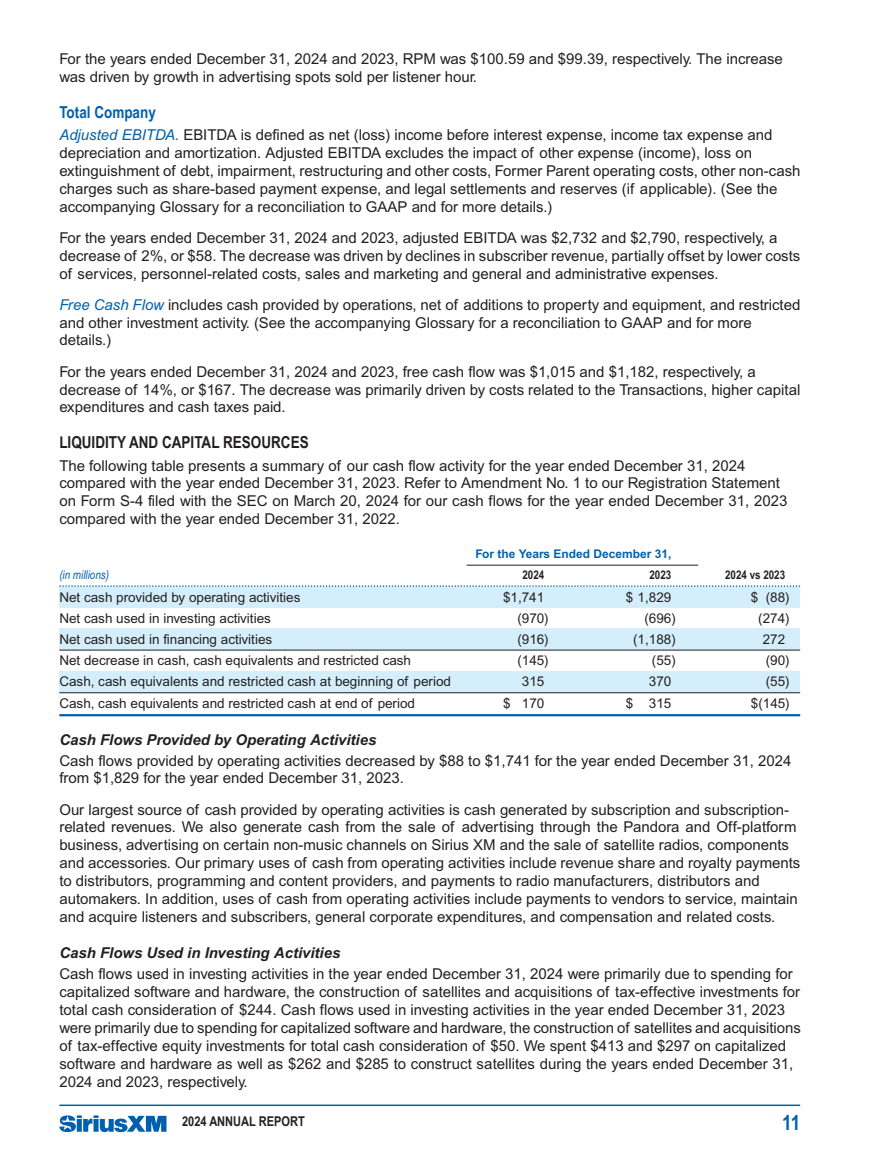
<style>
.page{position:relative;width:891px;height:1161px;background:#fff}
.page>*{position:absolute;margin:0;border:0;box-sizing:border-box;transform-origin:0 0}
.t1{font:700 21px "Nbrlkd Arial Narrow";color:#0160ad}
.t2{font:700 16.5px "Nbrlkd Arial Narrow";color:#231f20}
.t3{font:700 16.5px "Nbrlkd Arial Narrow";color:#0160ad}
.t4{font:15px/17.9px "Xltspm Arial MT Pro";color:#231f20}
.t5{font:italic 700 15px "Ddynrw Arial MT Pro";color:#231f20}
.t6{font:13.5px "Xltspm Arial MT Pro";color:#231f20}
.t7{font:700 13.5px "Nbrlkd Arial Narrow";color:#231f20}
.t8{font:700 12px "Dxjsln Arial MT Pro";color:#0160ad}
.t9{font:700 12px "Nbrlkd Arial Narrow";color:#231f20}
.t10{font:italic 12px "Svrpyp Arial Narrow";color:#0160ad}
.s1{font-family:"Fbhmlb Arial MT Pro";font-style:italic;color:#0160ad}
</style>
<div class="page">
<div style="left:59px;top:586px;width:741px;height:22px;background:#d4effb"></div>
<div style="left:59px;top:629px;width:741px;height:21px;background:#d4effb"></div>
<div style="left:59px;top:671px;width:741px;height:22px;background:#d4effb"></div>
<hr style="left:467px;top:565px;width:231px;height:1px;background:#231f20">
<svg style="left:59px;top:585px;width:741px;height:2px"></svg>
<hr style="left:59px;top:650px;width:741px;height:1px;background:#231f20">
<hr style="left:59px;top:692px;width:741px;height:1px;background:#231f20">
<hr style="left:59px;top:714px;width:741px;height:2px;background:#0160ad">
<hr style="left:59px;top:1105px;width:741px;height:1px;background:#0160ad">
<svg style="left:59px;top:1115px;width:108px;height:17px"></svg>
<p class="t4" style="left:59px;top:52px;width:725px">For the years ended December 31, 2024 and 2023, RPM was $100.59 and $99.39, respectively. The increase was driven by growth in advertising spots sold per listener hour.</p>
<p class="t3" style="left:59px;top:103px;width:98px">Total Company</p>
<p class="t4" style="left:59px;top:128px;width:743px"><span class="s1">Adjusted EBITDA.</span> EBITDA is defined as net (loss) income before interest expense, income tax expense and depreciation and amortization. Adjusted EBITDA excludes the impact of other expense (income), loss on extinguishment of debt, impairment, restructuring and other costs, Former Parent operating costs, other non-cash charges such as share-based payment expense, and legal settlements and reserves (if applicable). (See the accompanying Glossary for a reconciliation to GAAP and for more details.)</p>
<p class="t4" style="left:59px;top:230px;width:743px">For the years ended December 31, 2024 and 2023, adjusted EBITDA was $2,732 and $2,790, respectively, a decrease of 2%, or $58. The decrease was driven by declines in subscriber revenue, partially offset by lower costs of services, personnel-related costs, sales and marketing and general and administrative expenses.</p>
<p class="t4" style="left:59px;top:297px;width:743px"><span class="s1">Free Cash Flow</span> includes cash provided by operations, net of additions to property and equipment, and restricted and other investment activity. (See the accompanying Glossary for a reconciliation to GAAP and for more details.)</p>
<p class="t4" style="left:59px;top:364px;width:743px">For the years ended December 31, 2024 and 2023, free cash flow was $1,015 and $1,182, respectively, a decrease of 14%, or $167. The decrease was primarily driven by costs related to the Transactions, higher capital expenditures and cash taxes paid.</p>
<p class="t2" style="left:59px;top:433px;width:251px">LIQUIDITY AND CAPITAL RESOURCES</p>
<p class="t4" style="left:59px;top:458px;width:730px">The following table presents a summary of our cash flow activity for the year ended December 31, 2024 compared with the year ended December 31, 2023. Refer to Amendment No. 1 to our Registration Statement on Form S-4 filed with the SEC on March 20, 2024 for our cash flows for the year ended December 31, 2023 compared with the year ended December 31, 2022.</p>
<p class="t8" style="left:476px;top:550px;width:197px">For the Years Ended December 31,</p>
<p class="t10" style="left:59px;top:568px;width:51px">(in millions)</p>
<p class="t9" style="left:522px;top:568px;width:23px">2024</p>
<p class="t9" style="left:649px;top:568px;width:23px">2023</p>
<p class="t9" style="left:725px;top:568px;width:62px">2024 vs 2023</p>
<p class="t6" style="left:59px;top:592px;width:243px">Net cash provided by operating activities</p>
<p class="t6" style="left:503px;top:592px;width:43px">$1,741</p>
<p class="t6" style="left:626px;top:592px;width:47px">$ 1,829</p>
<p class="t6" style="left:751px;top:592px;width:40px">$ (88)</p>
<p class="t6" style="left:59px;top:613px;width:213px">Net cash used in investing activities</p>
<p class="t6" style="left:517px;top:613px;width:33px">(970)</p>
<p class="t6" style="left:644px;top:613px;width:33px">(696)</p>
<p class="t6" style="left:758px;top:613px;width:33px">(274)</p>
<p class="t6" style="left:59px;top:634px;width:214px">Net cash used in financing activities</p>
<p class="t6" style="left:517px;top:634px;width:33px">(916)</p>
<p class="t6" style="left:633px;top:634px;width:44px">(1,188)</p>
<p class="t6" style="left:763px;top:634px;width:24px">272</p>
<p class="t6" style="left:59px;top:656px;width:353px">Net decrease in cash, cash equivalents and restricted cash</p>
<p class="t6" style="left:517px;top:656px;width:33px">(145)</p>
<p class="t6" style="left:652px;top:656px;width:25px">(55)</p>
<p class="t6" style="left:766px;top:656px;width:25px">(90)</p>
<p class="t6" style="left:59px;top:677px;width:393px">Cash, cash equivalents and restricted cash at beginning of period</p>
<p class="t6" style="left:522px;top:677px;width:24px">315</p>
<p class="t6" style="left:649px;top:677px;width:24px">370</p>
<p class="t6" style="left:766px;top:677px;width:25px">(55)</p>
<p class="t6" style="left:59px;top:699px;width:357px">Cash, cash equivalents and restricted cash at end of period</p>
<p class="t6" style="left:503px;top:699px;width:43px">$ 170</p>
<p class="t6" style="left:626px;top:699px;width:47px">$ 315</p>
<p class="t6" style="left:751px;top:699px;width:40px">$(145)</p>
<p class="t5" style="left:59px;top:734px;width:319px">Cash Flows Provided by Operating Activities</p>
<p class="t4" style="left:59px;top:753px;width:733px">Cash flows provided by operating activities decreased by $88 to $1,741 for the year ended December 31, 2024 from $1,829 for the year ended December 31, 2023.</p>
<p class="t4" style="left:59px;top:802px;width:743px">Our largest source of cash provided by operating activities is cash generated by subscription and subscription&shy;related revenues. We also generate cash from the sale of advertising through the Pandora and Off-platform business, advertising on certain non-music channels on Sirius XM and the sale of satellite radios, components and accessories. Our primary uses of cash from operating activities include revenue share and royalty payments to distributors, programming and content providers, and payments to radio manufacturers, distributors and automakers. In addition, uses of cash from operating activities include payments to vendors to service, maintain and acquire listeners and subscribers, general corporate expenditures, and compensation and related costs.</p>
<p class="t5" style="left:59px;top:948px;width:282px">Cash Flows Used in Investing Activities</p>
<p class="t4" style="left:59px;top:966px;width:743px">Cash flows used in investing activities in the year ended December 31, 2024 were primarily due to spending for capitalized software and hardware, the construction of satellites and acquisitions of tax-effective investments for total cash consideration of $244. Cash flows used in investing activities in the year ended December 31, 2023 were primarily due to spending for capitalized software and hardware, the construction of satellites and acquisitions of tax-effective equity investments for total cash consideration of $50. We spent $413 and $297 on capitalized software and hardware as well as $262 and $285 to construct satellites during the years ended December 31, 2024 and 2023, respectively.</p>
<p class="t7" style="left:182px;top:1114px;width:124px">2024 ANNUAL REPORT</p>
<h1 class="t1" style="left:782px;top:1110px;width:20px">11</h1>
</div>
